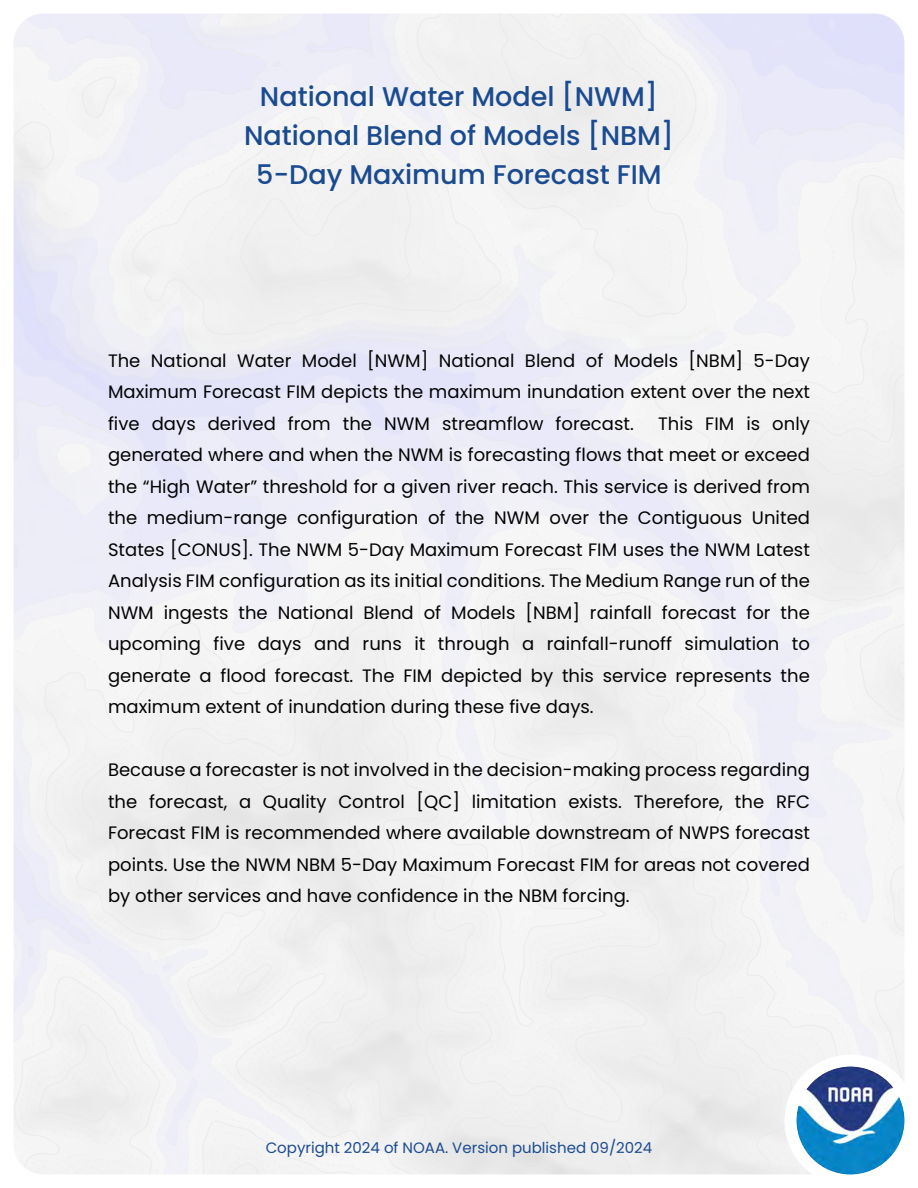
<style>
.page{position:relative;width:918px;height:1188px;background:#fff}
.page>*{position:absolute;margin:0;border:0;box-sizing:border-box;transform-origin:0 0}
.t1{font:500 27px/39px "Poppins";color:#1a4b90;text-align:center}
.t2{font:18px/31.5px "Poppins";color:#000;text-align:justify}
.t3{font:15px "Poppins";color:#1a4b90}
</style>
<div class="page">
<svg style="left:784px;top:1054px;width:121px;height:121px"></svg>
<h1 class="t1" style="left:244px;top:77px;width:432px">National Water Model [NWM]<br>National Blend of Models [NBM]<br>5-Day Maximum Forecast FIM</h1>
<p class="t2" style="left:108px;top:345px;width:704px">The National Water Model [NWM] National Blend of Models [NBM] 5-Day Maximum Forecast FIM depicts the maximum inundation extent over the next five days derived from the NWM streamflow forecast.</p>
<p class="t2" style="left:108px;top:408px;width:704px;text-indent:550px">This FIM is only generated where and when the NWM is forecasting flows that meet or exceed the “High Water” threshold for a given river reach. This service is derived from the medium-range configuration of the NWM over the Contiguous United States [CONUS]. The NWM 5-Day Maximum Forecast FIM uses the NWM Latest Analysis FIM configuration as its initial conditions. The Medium Range run of the NWM ingests the National Blend of Models [NBM] rainfall forecast for the upcoming five days and runs it through a rainfall-runoff simulation to generate a flood forecast. The FIM depicted by this service represents the maximum extent of inundation during these five days.</p>
<p class="t2" style="left:108px;top:754px;width:704px">Because a forecaster is not involved in the decision-making process regarding the forecast, a Quality Control [QC] limitation exists. Therefore, the RFC Forecast FIM is recommended where available downstream of NWPS forecast points. Use the NWM NBM 5-Day Maximum Forecast FIM for areas not covered by other services and have confidence in the NBM forcing.</p>
<p class="t3" style="left:266px;top:1139px;width:388px">Copyright 2024 of NOAA. Version published 09/2024</p>
</div>
